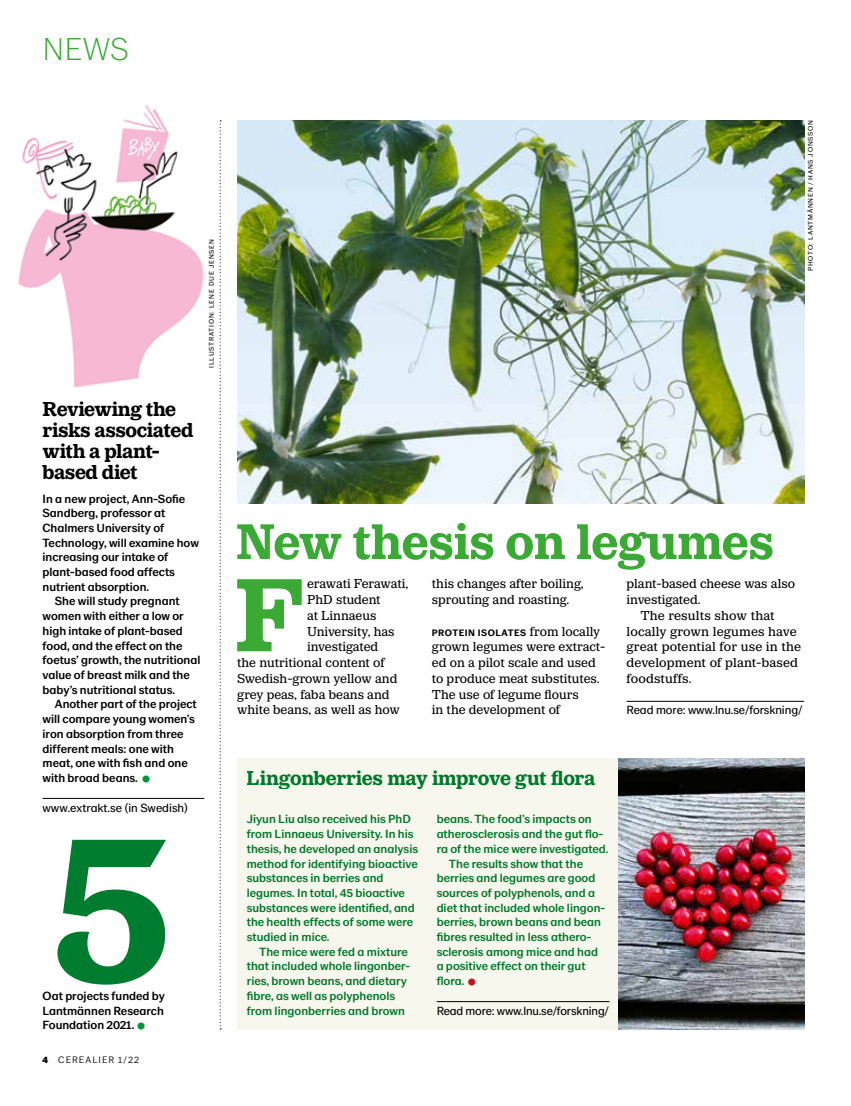
<style>
.page{position:relative;width:851px;height:1106px;background:#fff}
.page>*{position:absolute;margin:0;border:0;box-sizing:border-box;transform-origin:0 0}
.t1{font:700 222px "LM Serif";color:#007c2f}
.t2{font:700 108px "LM Serif";color:#3aaa35}
.t3{font:700 51.9px "LM Serif";letter-spacing:-.01em;color:#3aaa35}
.t4{font:200 33px "LM Sans 201902";color:#3aaa35}
.t5{font:700 21px/21px "LM Serif";letter-spacing:-.02em;color:#000}
.t6{font:700 21px "LM Serif";letter-spacing:-.015em;color:#007c2f}
.t7{font:13.5px/15.8px "LM Serif";color:#000}
.t8{font:500 12.3px/14.7px "LM Sans 201902";color:#007c2f}
.t9{font:500 12.3px/14.7px "LM Sans 201902";color:#000;text-align:justify}
.t10{font:12.3px "LM Sans 201902";letter-spacing:-.005em;color:#000}
.t11{font:700 9.75px "LM Sans 201902";letter-spacing:.05em;color:#000}
.t12{font:300 9.75px "LM Sans 201902";letter-spacing:.11em;color:#000}
.t13{font:7.05px "LM Sans 201902";letter-spacing:.11em;color:#000}
.s1{font-weight:900}
.s2{font-family:"LM Serif";font-weight:400;font-size:13.5px}
</style>
<div class="page">
<img style="left:18px;top:105px;width:186px;height:283px">
<div style="left:237px;top:758px;width:562px;height:271px;background:#f8f7ed"></div>
<hr style="left:436px;top:1001px;width:173px;height:1px;background:#000">
<hr style="left:43px;top:798px;width:161px;height:1px;background:#000">
<svg style="left:220px;top:120px;width:1px;height:909px"></svg>
<img style="left:618px;top:758px;width:186px;height:271px">
<img style="left:237px;top:120px;width:567px;height:383px">
<hr style="left:626px;top:701px;width:178px;height:1px;background:#000">
<h3 class="t4" style="left:43px;top:31px;width:87px">NEWS</h3>
<p class="t13" style="left:207px;top:368px;width:130px;rotate:-90deg">ILLUSTRATION: LENE DUE JENSEN</p>
<h3 class="t5" style="left:43px;top:399px;width:152px">Reviewing the risks associated with a plant&shy;based diet</h3>
<p class="t9" style="left:43px;top:491px;width:144px">In a new project, Ann-Sofie</p>
<p class="t9" style="left:43px;top:506px;width:124px">Sandberg, professor at</p>
<p class="t9" style="left:43px;top:520px;width:123px">Chalmers University of</p>
<p class="t9" style="left:43px;top:535px;width:158px">Technology, will examine how</p>
<p class="t9" style="left:43px;top:550px;width:127px">increasing our intake of</p>
<p class="t9" style="left:43px;top:564px;width:134px">plant-based food affects</p>
<p class="t9" style="left:43px;top:579px;width:108px">nutrient absorption.</p>
<p class="t9" style="left:55px;top:594px;width:126px">She will study pregnant</p>
<p class="t9" style="left:43px;top:608px;width:143px">women with either a low or</p>
<p class="t9" style="left:43px;top:623px;width:142px">high intake of plant-based</p>
<p class="t9" style="left:43px;top:638px;width:141px">food, and the effect on the</p>
<p class="t9" style="left:43px;top:653px;width:159px">foetus’ growth, the nutritional</p>
<p class="t9" style="left:43px;top:667px;width:149px">value of breast milk and the</p>
<p class="t9" style="left:43px;top:682px;width:134px">baby’s nutritional status.</p>
<p class="t9" style="left:55px;top:697px;width:143px">Another part of the project</p>
<p class="t9" style="left:43px;top:711px;width:154px">will compare young women’s</p>
<p class="t9" style="left:43px;top:726px;width:142px">iron absorption from three</p>
<p class="t9" style="left:43px;top:741px;width:133px">different meals: one with</p>
<p class="t9" style="left:43px;top:755px;width:147px">meat, one with fish and one</p>
<p class="t9" style="left:43px;top:770px;width:97px">with broad beans.</p>
<p class="t10" style="left:43px;top:800px;width:147px">www.extrakt.se (in Swedish)</p>
<h1 class="t1" style="left:53px;top:781px;width:119px">5</h1>
<p class="t9" style="left:43px;top:988px;width:124px">Oat projects funded by Lantmännen Research Foundation 2021.</p>
<p class="t12" style="left:43px;top:1054px;width:98px"><span class="s1">4</span> CEREALIER 1/22</p>
<p class="t13" style="left:806px;top:271px;width:152px;rotate:-90deg">PHOTO: LANTMÄNNEN / HANS JONSSON</p>
<h3 class="t3" style="left:236px;top:512px;width:539px">New thesis on legumes</h3>
<h2 class="t2" style="left:234px;top:554px;width:71px">F</h2>
<p class="t7" style="left:307px;top:576px;width:103px">erawati Ferawati,</p>
<p class="t7" style="left:307px;top:591px;width:75px">PhD student</p>
<p class="t7" style="left:307px;top:607px;width:71px">at Linnaeus</p>
<p class="t7" style="left:307px;top:623px;width:89px">University, has</p>
<p class="t7" style="left:307px;top:639px;width:73px">investigated</p>
<p class="t7" style="left:237px;top:654px;width:149px">the nutritional content of</p>
<p class="t7" style="left:237px;top:670px;width:162px">Swedish-grown yellow and</p>
<p class="t7" style="left:237px;top:686px;width:154px">grey peas, faba beans and</p>
<p class="t7" style="left:237px;top:702px;width:164px">white beans, as well as how</p>
<p class="t7" style="left:432px;top:576px;width:153px">this changes after boiling, sprouting and roasting.</p>
<p class="t11" style="left:432px;top:626px;width:170px">PROTEIN ISOLATES <span class="s2">from locally</span></p>
<p class="t7" style="left:432px;top:639px;width:175px">grown legumes were extract&shy;ed on a pilot scale and used to produce meat substitutes.<br>The use of legume flours<br>in the development of</p>
<p class="t7" style="left:626px;top:576px;width:170px">plant-based cheese was also</p>
<p class="t7" style="left:626px;top:591px;width:76px">investigated.</p>
<p class="t7" style="left:640px;top:607px;width:136px">The results show that</p>
<p class="t7" style="left:626px;top:623px;width:172px">locally grown legumes have</p>
<p class="t7" style="left:626px;top:639px;width:176px">great potential for use in the</p>
<p class="t7" style="left:626px;top:654px;width:173px">development of plant-based</p>
<p class="t7" style="left:626px;top:670px;width:67px">foodstuffs.</p>
<p class="t10" style="left:626px;top:703px;width:178px">Read more: www.lnu.se/forskning/</p>
<h3 class="t6" style="left:247px;top:765px;width:350px">Lingonberries may improve gut flora</h3>
<p class="t8" style="left:247px;top:812px;width:173px">Jiyun Liu also received his PhD from Linnaeus University. In his thesis, he developed an analysis method for identifying bioactive substances in berries and legumes. In total, 45 bioactive substances were identified, and the health effects of some were studied in mice.</p>
<p class="t8" style="left:247px;top:944px;width:164px;text-indent:12px">The mice were fed a mixture that included whole lingonber&shy;ries, brown beans, and dietary fibre, as well as polyphenols from lingonberries and brown</p>
<p class="t8" style="left:436px;top:812px;width:157px">beans. The food’s impacts on</p>
<p class="t8" style="left:436px;top:826px;width:168px">atherosclerosis and the gut flo-</p>
<p class="t8" style="left:436px;top:841px;width:173px">ra of the mice were investigated.</p>
<p class="t8" style="left:449px;top:856px;width:135px">The results show that the</p>
<p class="t8" style="left:436px;top:870px;width:160px">berries and legumes are good</p>
<p class="t8" style="left:436px;top:885px;width:160px">sources of polyphenols, and a</p>
<p class="t8" style="left:436px;top:900px;width:170px">diet that included whole lingon-</p>
<p class="t8" style="left:436px;top:914px;width:166px">berries, brown beans and bean</p>
<p class="t8" style="left:436px;top:929px;width:156px">fibres resulted in less athero-</p>
<p class="t8" style="left:436px;top:944px;width:163px">sclerosis among mice and had</p>
<p class="t8" style="left:436px;top:959px;width:150px">a positive effect on their gut</p>
<p class="t8" style="left:436px;top:973px;width:29px">flora.</p>
<p class="t10" style="left:436px;top:1003px;width:174px">Read more: www.lnu.se/forskning/</p>
</div>
